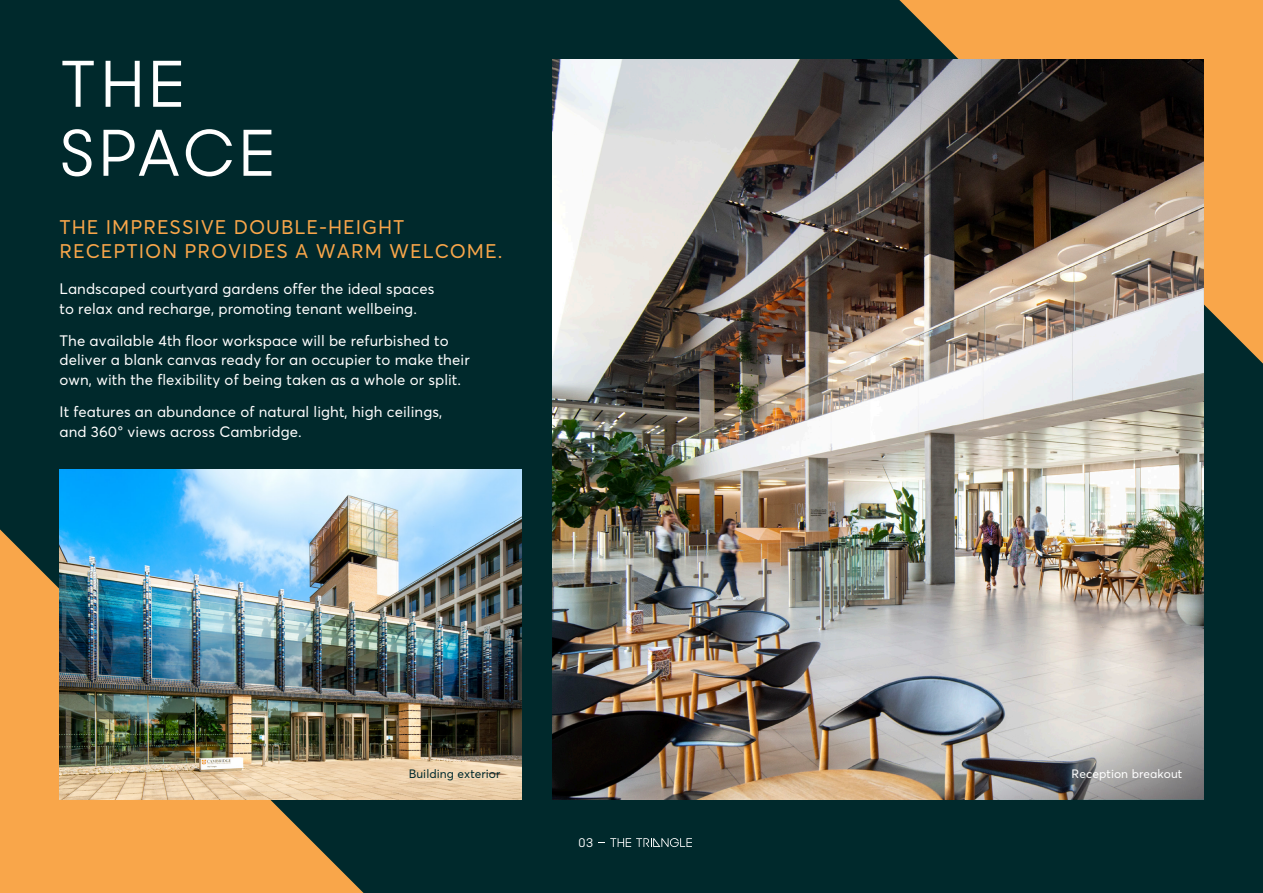
<style>
.page{position:relative;width:1263px;height:893px;background:#00292c}
.page>*{position:absolute;margin:0;border:0;box-sizing:border-box;transform-origin:0 0}
.HEADING{font:500 63px "Sharp Sans Display No 2 TRIAL";letter-spacing:.07em;color:#fff}
.SF{font:19.5px/24px "Averta";letter-spacing:.05em;color:#f9a64a}
.t1{font:15px/19.5px "Averta";letter-spacing:.005em;color:#fff}
.BODY{font:12px "Averta";letter-spacing:.005em;color:#fff}
.BODY-2{font:12px "Averta";letter-spacing:.005em;color:#00292c}
.t2{font:500 12px "Sharp Sans Display No 2 TRIAL";color:#fff}
</style>
<div class="page">
<svg style="left:899px;top:0;width:364px;height:364px;background:#da974a"></svg>
<svg style="left:0;top:529px;width:364px;height:364px;background:#dc9847"></svg>
<img style="left:553px;top:60px;width:650px;height:739px">
<img style="left:60px;top:470px;width:462px;height:329px">
<svg style="left:610px;top:838px;width:82px;height:9px"></svg>
<p class="HEADING" style="left:60px;top:32px;width:127px">THE</p>
<p class="HEADING" style="left:60px;top:101px;width:217px">SPACE</p>
<p class="SF" style="left:60px;top:215px;width:444px">THE IMPRESSIVE DOUBLE-HEIGHT<br>RECEPTION PROVIDES A WARM WELCOME.</p>
<p class="t1" style="left:60px;top:279px;width:376px">Landscaped courtyard gardens offer the ideal spaces to relax and recharge, promoting tenant wellbeing.</p>
<p class="t1" style="left:60px;top:331px;width:412px">The available 4th floor workspace will be refurbished to deliver a blank canvas ready for an occupier to make their own, with the flexibility of being taken as a whole or split.</p>
<p class="t1" style="left:60px;top:402px;width:384px">It features an abundance of natural light, high ceilings, and 360° views across Cambridge.</p>
<p class="BODY-2" style="left:409px;top:767px;width:93px">Building exterior</p>
<p class="BODY" style="left:1072px;top:767px;width:112px">Reception breakout</p>
<p class="t2" style="left:578px;top:833px;width:16px">03</p>
</div>
